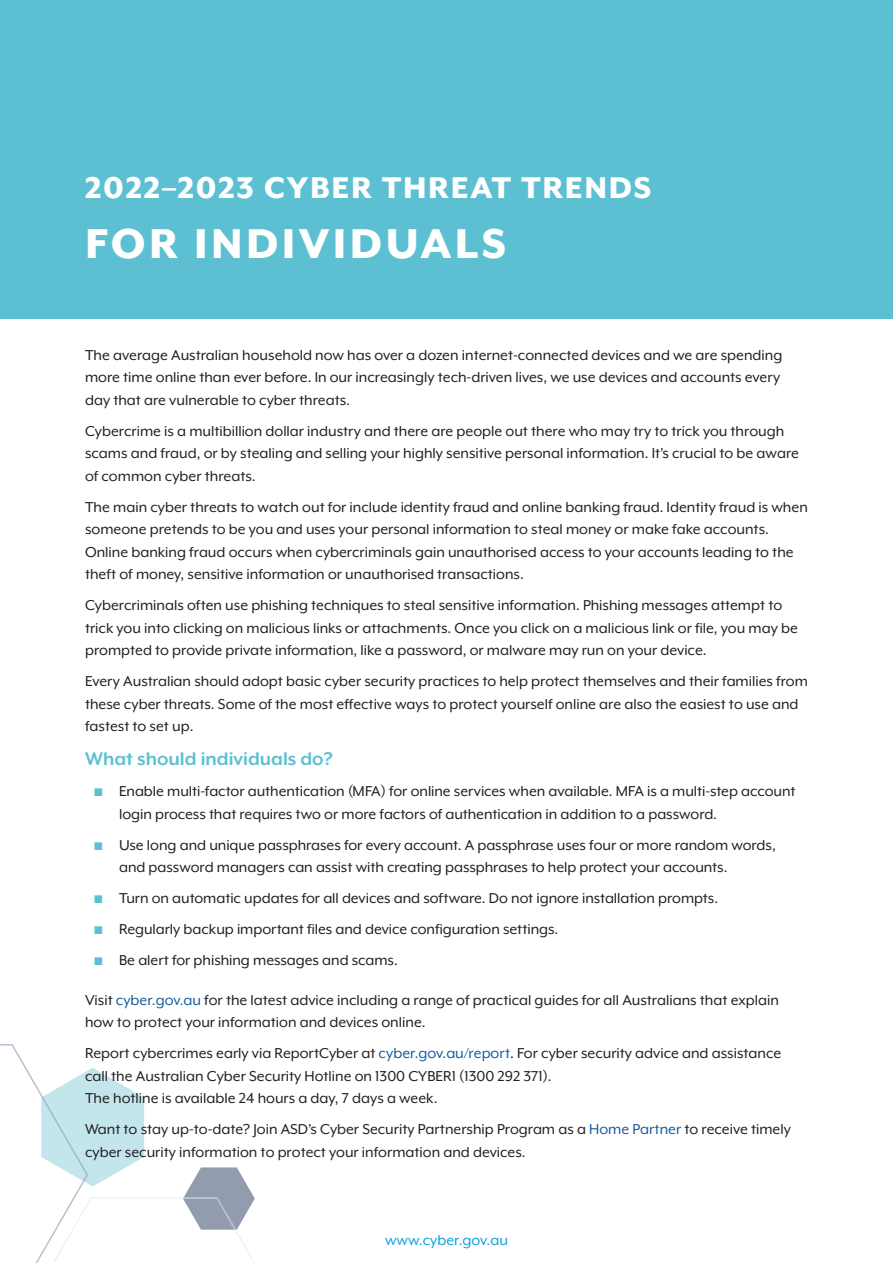
<style>
.page{position:relative;width:893px;height:1263px;background:#fff}
.page>*{position:absolute;margin:0;border:0;box-sizing:border-box;transform-origin:0 0}
.H1_factsheet{font:800 48px "Mr Eaves XL Mod OT";letter-spacing:.07em;color:#fff}
.H1_factsheet-2{font:800 34.5px "Mr Eaves XL Mod OT";letter-spacing:.05em;color:#fff}
.H2_contributors{font:700 21px "Mr Eaves XL Mod OT";color:#5dc0d2}
.Body{font:16.5px/22.5px "Mr Eaves XL Mod OT";color:#231f20}
.t1{font:16.5px "Mr Eaves XL Mod OT";color:#0fa2dd}
.s1{font-family:"Arial";font-weight:700;color:#5dc0d2}
.s2{color:#175d9e}
</style>
<div class="page">
<div style="left:0;top:0;width:893px;height:319px;background:#5dc0d2"></div>
<svg style="left:0;top:1044px;width:255px;height:219px"></svg>
<h1 class="H1_factsheet-2" style="left:85px;top:170px;width:568px">2022–2023 CYBER THREAT TRENDS</h1>
<h1 class="H1_factsheet" style="left:85px;top:219px;width:423px">FOR INDIVIDUALS</h1>
<p class="Body" style="left:85px;top:344px;width:699px">The average Australian household now has over a dozen internet-connected devices and we are spending more time online than ever before. In our increasingly tech-driven lives, we use devices and accounts every day that are vulnerable to cyber threats.</p>
<p class="Body" style="left:85px;top:420px;width:716px">Cybercrime is a multibillion dollar industry and there are people out there who may try to trick you through scams and fraud, or by stealing and selling your highly sensitive personal information. It’s crucial to be aware of common cyber threats.</p>
<p class="Body" style="left:85px;top:496px;width:724px">The main cyber threats to watch out for include identity fraud and online banking fraud. Identity fraud is when someone pretends to be you and uses your personal information to steal money or make fake accounts.<br>Online banking fraud occurs when cybercriminals gain unauthorised access to your accounts leading to the theft of money, sensitive information or unauthorised transactions.</p>
<p class="Body" style="left:85px;top:594px;width:714px">Cybercriminals often use phishing techniques to steal sensitive information. Phishing messages attempt to trick you into clicking on malicious links or attachments. Once you click on a malicious link or file, you may be prompted to provide private information, like a password, or malware may run on your device.</p>
<p class="Body" style="left:85px;top:670px;width:724px">Every Australian should adopt basic cyber security practices to help protect themselves and their families from these cyber threats. Some of the most effective ways to protect yourself online are also the easiest to use and fastest to set up.</p>
<h2 class="H2_contributors" style="left:85px;top:748px;width:249px">What should individuals do?</h2>
<p class="Body" style="left:119px;top:780px;width:678px;text-indent:-26px"><span class="s1">■</span> Enable multi-factor authentication (MFA) for online services when available. MFA is a multi-step account login process that requires two or more factors of authentication in addition to a password.</p>
<p class="Body" style="left:119px;top:833px;width:658px;text-indent:-26px"><span class="s1">■</span> Use long and unique passphrases for every account. A passphrase uses four or more random words, and password managers can assist with creating passphrases to help protect your accounts.</p>
<p class="Body" style="left:94px;top:887px;width:626px"><span class="s1">■</span> Turn on automatic updates for all devices and software. Do not ignore installation prompts.</p>
<p class="Body" style="left:94px;top:918px;width:466px"><span class="s1">■</span> Regularly backup important files and device configuration settings.</p>
<p class="Body" style="left:94px;top:949px;width:306px"><span class="s1">■</span> Be alert for phishing messages and scams.</p>
<p class="Body" style="left:85px;top:988px;width:695px">Visit <span class="s2">cyber.gov.au</span> for the latest advice including a range of practical guides for all Australians that explain how to protect your information and devices online.</p>
<p class="Body" style="left:85px;top:1042px;width:698px">Report cybercrimes early via ReportCyber at <span class="s2">cyber.gov.au/report</span>. For cyber security advice and assistance call the Australian Cyber Security Hotline on 1300 CYBER1 (1300 292 371).<br>The hotline is available 24 hours a day, 7 days a week.</p>
<p class="Body" style="left:85px;top:1118px;width:707px">Want to stay up-to-date? Join ASD’s Cyber Security Partnership Program as a <span class="s2">Home Partner</span> to receive timely cyber security information to protect your information and devices.</p>
<p class="t1" style="left:385px;top:1231px;width:124px">www.cyber.gov.au</p>
</div>
